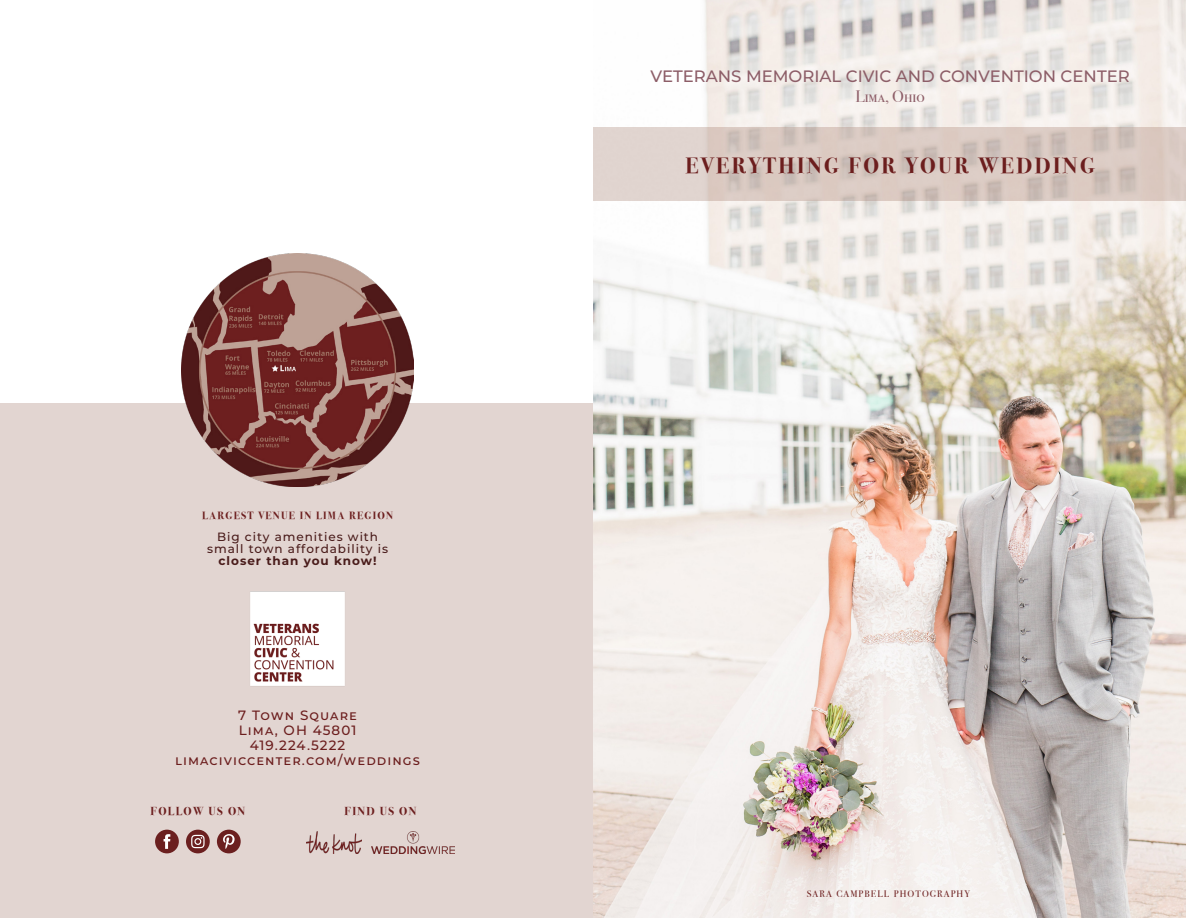
<style>
.page{position:relative;width:1186px;height:918px;background:#fff}
.page>*{position:absolute;margin:0;border:0;box-sizing:border-box;transform-origin:0 0}
.t1{font:700 22.05px "Bodoni Svty Two OSITCTT";letter-spacing:.115em;color:#6c1e1e}
.t2{font:500 16.5px "Montserrat";color:#8d5e68}
.t3{font:16.5px "Bodoni Svty Two SCITCTT";color:#8d5e68}
.t4{font:500 13.5px "Montserrat";letter-spacing:.08em;color:#6c1e1e}
.t5{font:500 12px "Montserrat";letter-spacing:.08em;color:#491b1a}
.t6{font:700 12px "Montserrat";letter-spacing:.08em;color:#491b1a}
.t7{font:700 11.55px "Bodoni Svty Two ITCTT";letter-spacing:.115em;color:#6c1e1e}
.t8{font:700 10.5px "Bodoni Svty Two ITCTT";letter-spacing:.115em;color:#6c1e1e}
.t9{font:9.45px "Bodoni Svty Two ITCTT";letter-spacing:.115em;color:#6c1e1e}
</style>
<div class="page">
<div style="left:0;top:403px;width:593px;height:515px;background:#e2d5d1"></div>
<img style="left:594px;top:0;width:592px;height:918px">
<svg style="left:594px;top:128px;width:592px;height:73px;background:#d8c9c2"></svg>
<img style="left:250px;top:591px;width:95px;height:95px">
<img style="left:181px;top:253px;width:233px;height:233px">
<div style="left:217px;top:830px;width:24px;height:23px;background:#6b1f1f;border-radius:50%"></div>
<svg style="left:223px;top:834px;width:12px;height:15px"></svg>
<div style="left:155px;top:830px;width:24px;height:23px;background:#6b1f1f;border-radius:50%"></div>
<svg style="left:164px;top:834px;width:6px;height:15px"></svg>
<div style="left:186px;top:830px;width:24px;height:23px;background:#6b1f1f;border-radius:50%"></div>
<svg style="left:191px;top:835px;width:14px;height:13px"></svg>
<img style="left:307px;top:831px;width:54px;height:22px">
<img style="left:372px;top:832px;width:82px;height:21px">
<p class="t8" style="left:202px;top:507px;width:192px">LARGEST VENUE IN LIMA REGION</p>
<p class="t5" style="left:217px;top:528px;width:162px">Big city amenities with</p>
<p class="t5" style="left:207px;top:540px;width:182px">small town affordability is</p>
<p class="t6" style="left:219px;top:552px;width:159px">closer than you know!</p>
<p class="t4" style="left:238px;top:706px;width:120px">7 Town Square</p>
<p class="t4" style="left:239px;top:721px;width:119px">Lima, OH 45801</p>
<p class="t4" style="left:250px;top:736px;width:97px">419.224.5222</p>
<p class="t4" style="left:175px;top:751px;width:246px">limaciviccenter.com/weddings</p>
<p class="t7" style="left:151px;top:801px;width:96px">FOLLOW US ON</p>
<p class="t7" style="left:344px;top:801px;width:73px">FIND US ON</p>
<p class="t2" style="left:650px;top:65px;width:481px">VETERANS MEMORIAL CIVIC AND CONVENTION CENTER</p>
<p class="t3" style="left:855px;top:87px;width:71px">Lima, Ohio</p>
<p class="t1" style="left:686px;top:152px;width:410px">EVERYTHING FOR YOUR WEDDING</p>
<p class="t9" style="left:807px;top:886px;width:165px">SARA CAMPBELL PHOTOGRAPHY</p>
</div>
